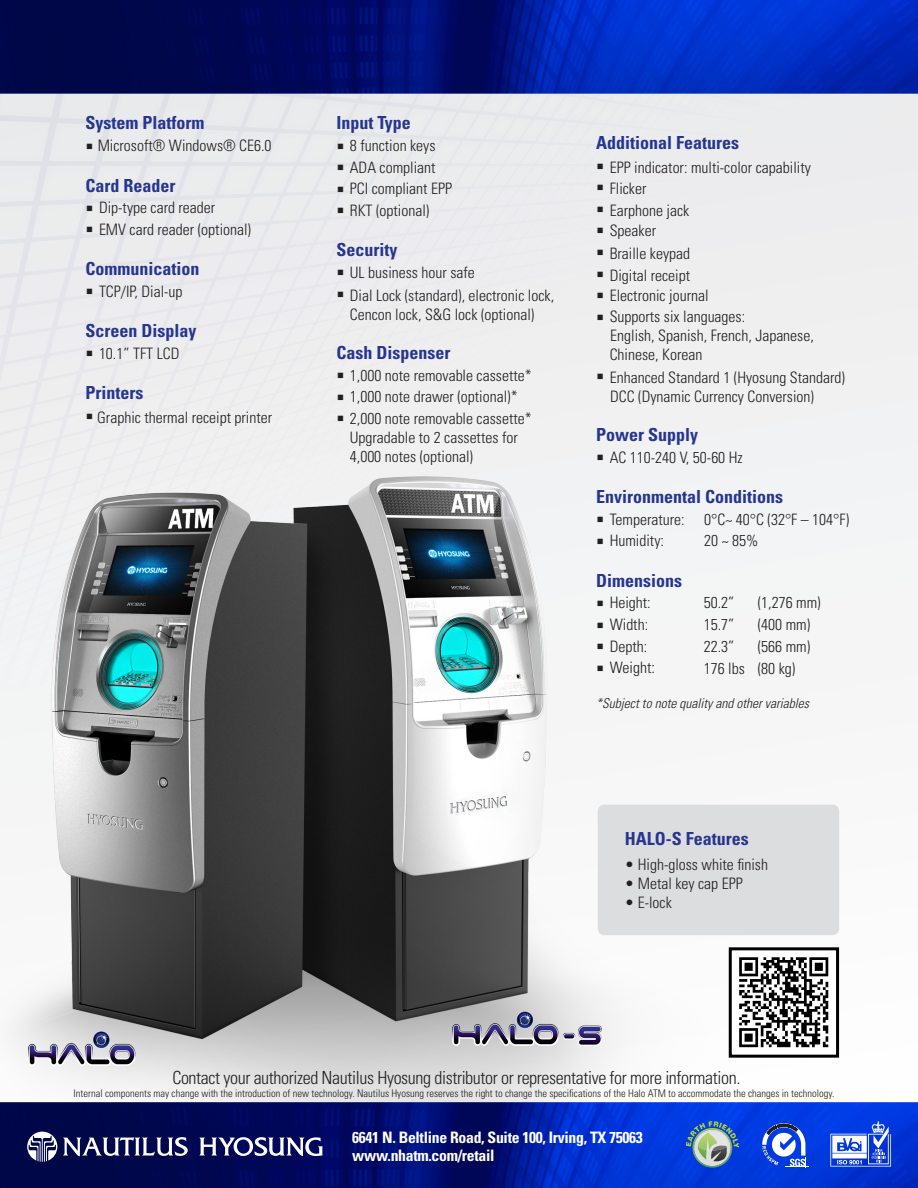
<style>
.page{position:relative;width:918px;height:1188px;background:#fff}
.page>*{position:absolute;margin:0;border:0;box-sizing:border-box;transform-origin:0 0}
.t1{font:700 condensed 18px "Univers LT Std";color:#26358f}
.t2{font:300 condensed 18px "Univers LT Std";letter-spacing:-.02em;color:#231f20}
.t3{font:300 condensed 15.75px "Univers LT Std";color:#231f20}
.t4{font:700 condensed 15.75px/18px "Univers LT Std";letter-spacing:-.02em;color:#fff}
.t5{font:italic 300 condensed 13.5px "Univers LT Std";color:#231f20}
.t6{font:300 condensed 10.5px "Univers LT Std";color:#231f20}
</style>
<div class="page">
<img style="left:0;top:0;width:918px;height:1188px">
<img style="left:29px;top:1031px;width:107px;height:35px">
<img style="left:453px;top:1011px;width:149px;height:34px">
<svg style="left:199px;top:1137px;width:124px;height:19px"></svg>
<svg style="left:27px;top:1132px;width:30px;height:30px"></svg>
<svg style="left:63px;top:1137px;width:125px;height:19px"></svg>
<svg style="left:830px;top:1121px;width:61px;height:46px"></svg>
<svg style="left:762px;top:1123px;width:46px;height:45px"></svg>
<svg style="left:686px;top:1121px;width:53px;height:47px;background:#6287b1"></svg>
<div style="left:598px;top:805px;width:241px;height:130px;background:#dcdddf;border-radius:7px"></div>
<img style="left:733px;top:951px;width:102px;height:103px">
<div style="left:729px;top:947px;width:110px;height:111px;border:3px solid #000"></div>
<svg style="left:87px;top:143px;width:5px;height:6px"></svg>
<svg style="left:87px;top:205px;width:5px;height:6px"></svg>
<svg style="left:87px;top:227px;width:5px;height:5px"></svg>
<svg style="left:87px;top:289px;width:5px;height:5px"></svg>
<svg style="left:87px;top:351px;width:5px;height:6px"></svg>
<svg style="left:87px;top:413px;width:5px;height:6px"></svg>
<svg style="left:598px;top:163px;width:24px;height:10px"></svg>
<svg style="left:598px;top:185px;width:24px;height:10px"></svg>
<svg style="left:598px;top:206px;width:24px;height:11px"></svg>
<svg style="left:598px;top:228px;width:5px;height:5px"></svg>
<svg style="left:598px;top:250px;width:24px;height:10px"></svg>
<svg style="left:598px;top:271px;width:24px;height:10px"></svg>
<svg style="left:598px;top:293px;width:5px;height:5px"></svg>
<svg style="left:598px;top:314px;width:5px;height:6px"></svg>
<svg style="left:598px;top:374px;width:24px;height:10px"></svg>
<svg style="left:598px;top:455px;width:5px;height:5px"></svg>
<svg style="left:598px;top:517px;width:5px;height:5px"></svg>
<svg style="left:598px;top:539px;width:5px;height:5px"></svg>
<svg style="left:598px;top:601px;width:5px;height:5px"></svg>
<svg style="left:598px;top:622px;width:5px;height:6px"></svg>
<svg style="left:598px;top:644px;width:5px;height:5px"></svg>
<svg style="left:598px;top:665px;width:5px;height:6px"></svg>
<svg style="left:338px;top:143px;width:5px;height:6px"></svg>
<svg style="left:338px;top:165px;width:5px;height:5px"></svg>
<svg style="left:338px;top:186px;width:5px;height:6px"></svg>
<svg style="left:338px;top:208px;width:5px;height:5px"></svg>
<svg style="left:338px;top:270px;width:5px;height:6px"></svg>
<svg style="left:338px;top:292px;width:25px;height:10px"></svg>
<svg style="left:338px;top:373px;width:5px;height:5px"></svg>
<svg style="left:338px;top:394px;width:5px;height:6px"></svg>
<svg style="left:338px;top:416px;width:5px;height:5px"></svg>
<p class="t1" style="left:86px;top:112px;width:120px">System Platform</p>
<p class="t3" style="left:98px;top:136px;width:175px">Microsoft® Windows® CE6.0</p>
<p class="t1" style="left:86px;top:174px;width:91px">Card Reader</p>
<p class="t3" style="left:99px;top:198px;width:118px">Dip-type card reader</p>
<p class="t3" style="left:99px;top:220px;width:154px">EMV card reader (optional)</p>
<p class="t1" style="left:86px;top:258px;width:116px">Communication</p>
<p class="t3" style="left:99px;top:282px;width:85px">TCP/IP, Dial-up</p>
<p class="t1" style="left:86px;top:320px;width:112px">Screen Display</p>
<p class="t3" style="left:99px;top:344px;width:82px">10.1” TFT LCD</p>
<p class="t1" style="left:86px;top:382px;width:59px">Printers</p>
<p class="t3" style="left:97px;top:408px;width:176px">Graphic thermal receipt printer</p>
<p class="t1" style="left:336px;top:112px;width:76px">Input Type</p>
<p class="t3" style="left:350px;top:136px;width:87px">8 function keys</p>
<p class="t3" style="left:350px;top:158px;width:87px">ADA compliant</p>
<p class="t3" style="left:350px;top:179px;width:104px">PCI compliant EPP</p>
<p class="t3" style="left:350px;top:201px;width:81px">RKT (optional)</p>
<p class="t1" style="left:336px;top:239px;width:63px">Security</p>
<p class="t3" style="left:350px;top:263px;width:127px">UL business hour safe</p>
<p class="t3" style="left:350px;top:286px;width:206px">Dial Lock (standard), electronic lock,</p>
<p class="t3" style="left:350px;top:305px;width:186px">Cencon lock, S&amp;G lock (optional)</p>
<p class="t1" style="left:336px;top:341px;width:115px">Cash Dispenser</p>
<p class="t3" style="left:350px;top:366px;width:183px">1,000 note removable cassette*</p>
<p class="t3" style="left:350px;top:387px;width:169px">1,000 note drawer (optional)*</p>
<p class="t3" style="left:350px;top:409px;width:183px">2,000 note removable cassette*</p>
<p class="t3" style="left:350px;top:428px;width:169px">Upgradable to 2 cassettes for</p>
<p class="t3" style="left:350px;top:447px;width:125px">4,000 notes (optional)</p>
<p class="t1" style="left:596px;top:132px;width:144px">Additional Features</p>
<p class="t3" style="left:610px;top:157px;width:203px">EPP indicator: multi-color capability</p>
<p class="t3" style="left:610px;top:179px;width:38px">Flicker</p>
<p class="t3" style="left:610px;top:201px;width:81px">Earphone jack</p>
<p class="t3" style="left:610px;top:221px;width:48px">Speaker</p>
<p class="t3" style="left:610px;top:244px;width:82px">Braille keypad</p>
<p class="t3" style="left:610px;top:265px;width:82px">Digital receipt</p>
<p class="t3" style="left:610px;top:286px;width:100px">Electronic journal</p>
<p class="t3" style="left:610px;top:307px;width:137px">Supports six languages:</p>
<p class="t3" style="left:610px;top:326px;width:205px">English, Spanish, French, Japanese,</p>
<p class="t3" style="left:610px;top:345px;width:94px">Chinese, Korean</p>
<p class="t3" style="left:610px;top:368px;width:237px">Enhanced Standard 1 (Hyosung Standard)</p>
<p class="t3" style="left:610px;top:387px;width:205px">DCC (Dynamic Currency Conversion)</p>
<p class="t1" style="left:596px;top:424px;width:104px">Power Supply</p>
<p class="t3" style="left:610px;top:448px;width:135px">AC 110-240 V, 50-60 Hz</p>
<p class="t1" style="left:596px;top:486px;width:189px">Environmental Conditions</p>
<p class="t3" style="left:610px;top:510px;width:241px">Temperature: 0°C~ 40°C (32°F – 104°F)</p>
<p class="t3" style="left:610px;top:531px;width:56px">Humidity:</p>
<p class="t3" style="left:704px;top:531px;width:56px">20 ~ 85%</p>
<p class="t1" style="left:596px;top:569px;width:87px">Dimensions</p>
<p class="t3" style="left:610px;top:593px;width:43px">Height:</p>
<p class="t3" style="left:610px;top:615px;width:40px">Width:</p>
<p class="t3" style="left:610px;top:637px;width:39px">Depth:</p>
<p class="t3" style="left:610px;top:658px;width:47px">Weight:</p>
<p class="t5" style="left:596px;top:695px;width:214px">*Subject to note quality and other variables</p>
<p class="t3" style="left:704px;top:593px;width:32px">50.2”</p>
<p class="t3" style="left:758px;top:593px;width:64px">(1,276 mm)</p>
<p class="t3" style="left:704px;top:615px;width:32px">15.7”</p>
<p class="t3" style="left:758px;top:615px;width:54px">(400 mm)</p>
<p class="t3" style="left:704px;top:637px;width:32px">22.3”</p>
<p class="t3" style="left:758px;top:637px;width:54px">(566 mm)</p>
<p class="t3" style="left:704px;top:659px;width:93px">176 lbs (80 kg)</p>
<p class="t1" style="left:625px;top:827px;width:125px">HALO-S Features</p>
<p class="t3" style="left:625px;top:855px;width:145px">• High-gloss white finish</p>
<p class="t3" style="left:625px;top:874px;width:119px">• Metal key cap EPP</p>
<p class="t3" style="left:625px;top:893px;width:49px">• E-lock</p>
<p class="t2" style="left:172px;top:1067px;width:569px">Contact your authorized Nautilus Hyosung distributor or representative for more information.</p>
<p class="t6" style="left:74px;top:1087px;width:762px">Internal components may change with the introduction of new technology. Nautilus Hyosung reserves the right to change the specifications of the Halo ATM to accommodate the changes in technology.</p>
<p class="t4" style="left:352px;top:1129px;width:292px">6641 N. Beltline Road, Suite 100, Irving, TX 75063 www.nhatm.com/retail</p>
</div>
